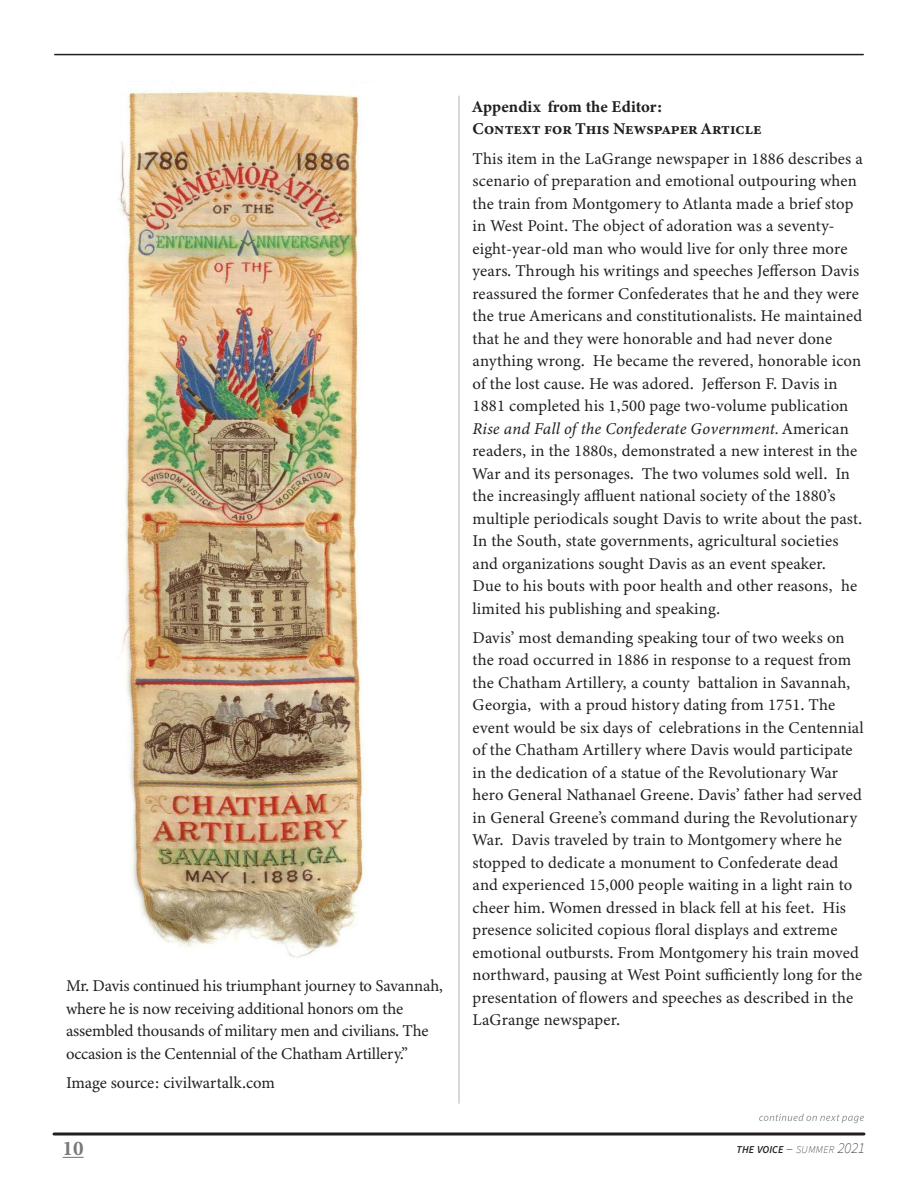
<style>
.page{position:relative;width:918px;height:1188px;background:#fff}
.page>*{position:absolute;margin:0;border:0;box-sizing:border-box;transform-origin:0 0}
.t1{font:700 21px "Minion Pro";color:#76787b}
.Footnote{font:16.5px/22.5px "Minion Variable Concept";letter-spacing:.01em;color:#231f20}
.Footnote-2{font:16.5px/22.5px "Minion Variable Concept";letter-spacing:-.01em;color:#231f20}
.t2{font:italic 600 10.5px "Source Sans Pro";color:#231f20}
.s1{font-style:italic}
.s2{font-weight:200;font-size:15px}
.s3{font-weight:200}
</style>
<div class="page">
<svg style="left:63px;top:1157px;width:21px;height:1px"></svg>
<svg style="left:54px;top:1132px;width:810px;height:4px;background:#595657"></svg>
<hr style="left:55px;top:54px;width:808px;height:1px;background:#231f20">
<svg style="left:759px;top:1113px;width:105px;height:10px"></svg>
<img style="left:118px;top:90px;width:246px;height:868px">
<hr style="left:459px;top:96px;width:1px;height:1007px;background:#b2b3b7">
<p class="Footnote-2" style="left:66px;top:974px;width:378px">Mr. Davis continued his triumphant journey to Savannah, where he is now receiving additional honors om the assembled thousands of military men and civilians. The occasion is the Centennial of the Chatham Artillery.”</p>
<p class="Footnote" style="left:66px;top:1071px;width:211px">Image source: civilwartalk.com</p>
<p class="Footnote" style="left:472px;top:95px;width:291px">Appendix from the Editor:<br>Context for This Newspaper Article</p>
<p class="Footnote" style="left:472px;top:147px;width:392px">This item in the LaGrange newspaper in 1886 describes a scenario of preparation and emotional outpouring when the train from Montgomery to Atlanta made a brief stop in West Point. The object of adoration was a seventy&shy;eight-year-old man who would live for only three more years. Through his writings and speeches Jefferson Davis reassured the former Confederates that he and they were the true Americans and constitutionalists. He maintained that he and they were honorable and had never done anything wrong. He became the revered, honorable icon of the lost cause. He was adored. Jefferson F. Davis in 1881 completed his 1,500 page two-volume publication <span class="s1">Rise and Fall of the Confederate Government.</span> American readers, in the 1880s, demonstrated a new interest in the War and its personages. The two volumes sold well. In the increasingly affluent national society of the 1880’s multiple periodicals sought Davis to write about the past.<br>In the South, state governments, agricultural societies and organizations sought Davis as an event speaker.<br>Due to his bouts with poor health and other reasons, he limited his publishing and speaking.</p>
<p class="Footnote" style="left:472px;top:626px;width:393px">Davis’ most demanding speaking tour of two weeks on the road occurred in 1886 in response to a request from the Chatham Artillery, a county battalion in Savannah, Georgia, with a proud history dating from 1751. The event would be six days of celebrations in the Centennial of the Chatham Artillery where Davis would participate in the dedication of a statue of the Revolutionary War hero General Nathanael Greene. Davis’ father had served in General Greene’s command during the Revolutionary War. Davis traveled by train to Montgomery where he stopped to dedicate a monument to Confederate dead and experienced 15,000 people waiting in a light rain to cheer him. Women dressed in black fell at his feet. His presence solicited copious floral displays and extreme emotional outbursts. From Montgomery his train moved northward, pausing at West Point sufficiently long for the presentation of flowers and speeches as described in the LaGrange newspaper.</p>
<p class="t1" style="left:63px;top:1134px;width:22px">10</p>
<p class="t2" style="left:737px;top:1143px;width:130px">THE VOICE <span class="s2">–</span> <span class="s3">SUMMER</span> <span class="s2">2021</span></p>
</div>
